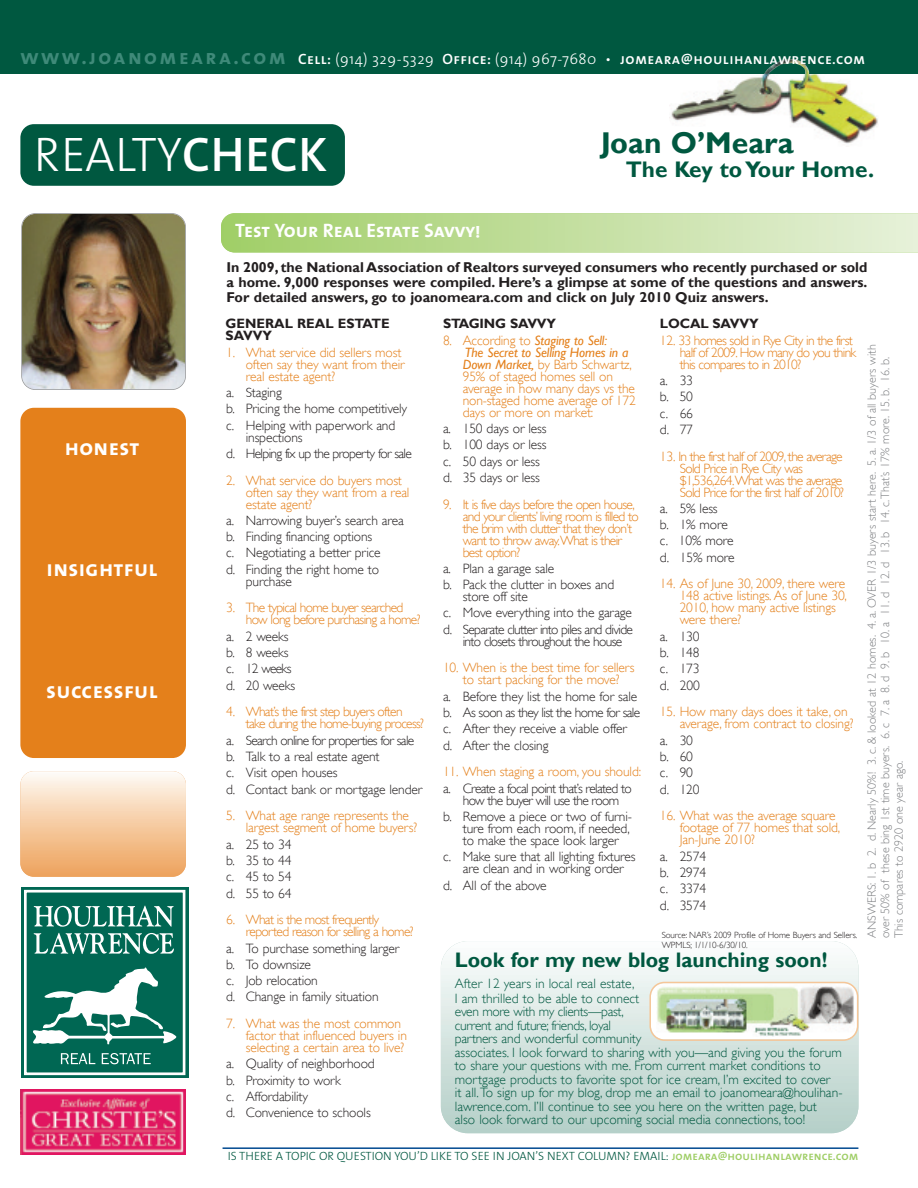
<style>
.page{position:relative;width:918px;height:1188px;background:#fff}
.page>*{position:absolute;margin:0;border:0;box-sizing:border-box;transform-origin:0 0}
.t1{font:300 48.9px "The Mix";color:#fff}
.t2{font:700 30px "Gill Sans";color:#005840}
.t3{font:22.5px "The Mix Bold Caps";letter-spacing:.02em;color:#fff}
.t4{font:700 22.5px "Gill Sans";color:#005840}
.t5{font:700 21px "Gill Sans";color:#005840}
.t6{font:21px "The Mix Bold Caps";letter-spacing:.115em;color:#3f8a79}
.t7{font:19.5px "The Mix Bold Caps";color:#fff}
.t8{font:15px "The Mix Semi Bold Caps";letter-spacing:.03em;color:#fff}
.t9{font:700 14.25px/15px "Gill Sans";color:#231f20;text-align:justify}
.t10{font:300 13.5px/16.4px "Gill Sans";letter-spacing:-.01em;color:#231f20}
.t11{font:300 13.5px/12px "Gill Sans";letter-spacing:-.01em;color:#e4801b}
.t12{font:300 13.5px/12px "Gill Sans";letter-spacing:-.05em;color:#e4801b}
.t13{font:300 13.5px/13.5px "Gill Sans";color:#005840}
.t14{font:300 13.5px/16.4px "Gill Sans";letter-spacing:-.05em;color:#231f20}
.t15{font:700 13.5px/12px "Gill Sans";letter-spacing:-.01em;color:#231f20}
.t16{font:300 12px/13.5px "Gill Sans";color:#808285}
.t17{font:300 12px "The Mix";color:#005840}
.t18{font:300 9px/10.4px "Gill Sans";letter-spacing:-.01em;color:#231f20}
.s1{font-family:"The Mix";font-weight:300}
.s2{font-family:"The Mix Semi Bold Caps";font-weight:400}
.s3{font-weight:400;font-style:italic}
.s4{font-family:"The Mix Semi Bold Caps";font-weight:400;color:#9fce66}
</style>
<div class="page">
<img style="left:671px;top:74px;width:207px;height:70px">
<div style="left:0;top:0;width:918px;height:74px;background:#005840"></div>
<div style="left:20px;top:771px;width:166px;height:106px;background:linear-gradient(to bottom,#fefaf3,#eea15a);border-radius:14px"></div>
<svg style="left:221px;top:213px;width:697px;height:39px;background:#c3dfa0"></svg>
<div style="left:20px;top:124px;width:325px;height:62px;background:#005840;border-radius:14px"></div>
<div style="left:20px;top:408px;width:166px;height:350px;background:#e4801b;border-radius:13px"></div>
<img style="left:22px;top:214px;width:163px;height:175px;border-radius:14px">
<div style="left:21px;top:213px;width:165px;height:177px;border:2px solid #939598;border-radius:14px"></div>
<div style="left:21px;top:887px;width:167px;height:191px;background:#006753"></div>
<div style="left:24px;top:890px;width:161px;height:185px;border:3px solid #fff"></div>
<svg style="left:34px;top:906px;width:140px;height:21px"></svg>
<svg style="left:34px;top:933px;width:140px;height:21px"></svg>
<svg style="left:33px;top:967px;width:143px;height:78px"></svg>
<svg style="left:61px;top:1053px;width:34px;height:11px"></svg>
<svg style="left:102px;top:1053px;width:49px;height:11px"></svg>
<img style="left:21px;top:1089px;width:165px;height:66px">
<hr style="left:223px;top:1147px;width:635px;height:2px;background:#014990">
<div style="left:441px;top:941px;width:417px;height:192px;background:linear-gradient(to bottom,#fbfdfc,#b4cfc8);border-radius:27px"></div>
<img style="left:764px;top:59px;width:45px;height:15px">
<img style="left:649px;top:982px;width:209px;height:59px">
<h3 class="t6" style="left:20px;top:50px;width:267px">www.joanomeara.com</h3>
<p class="t8" style="left:298px;top:54px;width:569px">Cell: <span class="s1">(914) 329-5329</span> Office: <span class="s1">(914) 967-7680 •</span> jomeara@houlihanlawrence.com</p>
<h1 class="t1" style="left:34px;top:138px;width:295px">REALTY<span class="s2">CHECK</span></h1>
<h3 class="t7" style="left:235px;top:223px;width:247px">Test Your Real Estate Savvy!</h3>
<h2 class="t2" style="left:601px;top:125px;width:194px">Joan O’Meara</h2>
<h3 class="t4" style="left:626px;top:156px;width:250px">The Key toYour Home.</h3>
<h3 class="t3" style="left:65px;top:440px;width:76px">honest</h3>
<h3 class="t3" style="left:46px;top:561px;width:113px">insightful</h3>
<h3 class="t3" style="left:46px;top:683px;width:113px">successful</h3>
<p class="t9" style="left:226px;top:259px;width:642px">In 2009, the National Association of Realtors surveyed consumers who recently purchased or sold a home. 9,000 responses were compiled. Here’s a glimpse at some of the questions and answers.<br>For detailed answers, go to joanomeara.com and click on July 2010 Quiz answers.</p>
<p class="t15" style="left:226px;top:318px;width:166px">GENERAL REAL ESTATE<br>SAVVY</p>
<p class="t11" style="left:246px;top:346px;width:160px;text-indent:-20px">1. What service did sellers most often say they want from their real estate agent?</p>
<p class="t10" style="left:226px;top:384px;width:182px">a. Staging<br>b. Pricing the home competitively c. Helping with paperwork and</p>
<p class="t14" style="left:226px;top:429px;width:187px;text-indent:20px">inspections<br>d. Helping fix up the property for sale</p>
<p class="t11" style="left:246px;top:474px;width:165px;text-indent:-20px">2. What service do buyers most often say they want from a real estate agent?</p>
<p class="t10" style="left:226px;top:512px;width:179px">a. Narrowing buyer’s search area b. Finding financing options<br>c. Negotiating a better price<br>d. Finding the right home to</p>
<p class="t10" style="left:246px;top:573px;width:48px">purchase</p>
<p class="t12" style="left:246px;top:602px;width:176px;text-indent:-20px">3. The typical home buyer searched how long before purchasing a home?</p>
<p class="t10" style="left:226px;top:628px;width:71px">a. 2 weeks b. 8 weeks c. 12 weeks d. 20 weeks</p>
<p class="t12" style="left:246px;top:706px;width:180px;text-indent:-20px">4. What’s the first step buyers often take during the home-buying process?</p>
<p class="t10" style="left:226px;top:732px;width:198px">a. Search online for properties for sale b. Talk to a real estate agent<br>c. Visit open houses<br>d. Contact bank or mortgage lender</p>
<p class="t11" style="left:246px;top:810px;width:173px;text-indent:-20px">5. What age range represents the largest segment of home buyers?</p>
<p class="t10" style="left:226px;top:836px;width:67px;text-align:justify">a. 25 to 34 b. 35 to 44 c. 45 to 54 d. 55 to 64</p>
<p class="t12" style="left:246px;top:914px;width:169px;text-indent:-20px">6. What is the most frequently reported reason for selling a home?</p>
<p class="t10" style="left:226px;top:940px;width:175px">a. To purchase something larger b. To downsize<br>c. Job relocation<br>d. Change in family situation</p>
<p class="t11" style="left:246px;top:1018px;width:163px;text-indent:-20px">7. What was the most common factor that influenced buyers in selecting a certain area to live?</p>
<p class="t10" style="left:226px;top:1056px;width:150px">a. Quality of neighborhood b. Proximity to work<br>c. Affordability<br>d. Convenience to schools</p>
<p class="t15" style="left:443px;top:318px;width:115px">STAGING SAVVY</p>
<p class="t11" style="left:463px;top:334px;width:175px;text-indent:-20px">8. According to <span class="s3">Staging to Sell:<br>The Secret to Selling Homes in a<br>Down Market,</span> by Barb Schwartz,<br>95% of staged homes sell on average in how many days vs the non-staged home average of 172 days or more on market:</p>
<p class="t10" style="left:443px;top:420px;width:105px">a. 150 days or less b. 100 days or less c. 50 days or less d. 35 days or less</p>
<p class="t12" style="left:463px;top:498px;width:178px;text-indent:-20px">9. It is five days before the open house, and your clients’ living room is filled to the brim with clutter that they don’t want to throw away.What is their best option?</p>
<p class="t10" style="left:443px;top:560px;width:173px">a. Plan a garage sale<br>b. Pack the clutter in boxes and</p>
<p class="t10" style="left:443px;top:589px;width:191px;text-indent:20px">store off site<br>c. Move everything into the garage d. Separate clutter into piles and divide</p>
<p class="t14" style="left:463px;top:633px;width:161px">into closets throughout the house</p>
<p class="t11" style="left:443px;top:662px;width:193px;text-align:center">10. When is the best time for sellers to start packing for the move?</p>
<p class="t10" style="left:443px;top:688px;width:199px">a. Before they list the home for sale b. As soon as they list the home for sale c. After they receive a viable offer<br>d. After the closing</p>
<p class="t11" style="left:443px;top:766px;width:200px">11. When staging a room, you should:</p>
<p class="t14" style="left:443px;top:782px;width:190px;line-height:12px;text-align:center">a. Create a focal point that’s related to how the buyer will use the room</p>
<p class="t10" style="left:463px;top:811px;width:171px;line-height:12px;text-indent:-20px">b. Remove a piece or two of furni&shy;ture from each room, if needed, to make the space look larger</p>
<p class="t10" style="left:443px;top:851px;width:194px;line-height:12px;text-align:center">c. Make sure that all lighting fixtures are clean and in working order</p>
<p class="t10" style="left:443px;top:877px;width:105px">d. All of the above</p>
<p class="t15" style="left:660px;top:318px;width:100px">LOCAL SAVVY</p>
<p class="t12" style="left:680px;top:334px;width:178px;text-indent:-20px">12. 33 homes sold in Rye City in the first half of 2009. How many do you think this compares to in 2010?</p>
<p class="t10" style="left:660px;top:372px;width:35px;text-align:justify">a. 33 b. 50 c. 66 d. 77</p>
<p class="t12" style="left:680px;top:450px;width:166px;text-indent:-20px">13. In the first half of 2009, the average Sold Price in Rye City was $1,536,264.What was the average Sold Price for the first half of 2010?</p>
<p class="t10" style="left:660px;top:500px;width:76px">a. 5% less<br>b. 1% more c. 10% more d. 15% more</p>
<p class="t11" style="left:680px;top:578px;width:169px;text-indent:-20px">14. As of June 30, 2009, there were<br>148 active listings. As of June 30,<br>2010, how many active listings were there?</p>
<p class="t10" style="left:660px;top:628px;width:41px;text-align:justify">a. 130 b. 148 c. 173 d. 200</p>
<p class="t11" style="left:680px;top:706px;width:175px;text-indent:-20px">15. How many days does it take, on average, from contract to closing?</p>
<p class="t10" style="left:660px;top:732px;width:41px">a. 30 b. 60 c. 90 d. 120</p>
<p class="t11" style="left:680px;top:810px;width:162px;text-indent:-20px">16. What was the average square footage of 77 homes that sold,<br>Jan-June 2010?</p>
<p class="t10" style="left:660px;top:848px;width:48px;text-align:justify">a. 2574 b. 2974 c. 3374 d. 3574</p>
<p class="t18" style="left:662px;top:930px;width:197px">Source: NAR’s 2009 Profile of Home Buyers and Sellers.<br>WPMLS; 1/1/10-6/30/10.</p>
<h3 class="t5" style="left:455px;top:948px;width:374px">Look for my new blog launching soon!</h3>
<p class="t13" style="left:455px;top:976px;width:186px;line-height:14.9px">After 12 years in local real estate,<br>I am thrilled to be able to connect</p>
<p class="t13" style="left:455px;top:1005px;width:389px">even more with my clients—past,<br>current and future; friends, loyal<br>partners and wonderful community<br>associates. I look forward to sharing with you—and giving you the forum to share your questions with me. From current market conditions to mortgage products to favorite spot for ice cream, I’m excited to cover<br>it all.To sign up for my blog, drop me an email to joanomeara@houlihan&shy;lawrence.com. I’ll continue to see you here on the written page, but<br>also look forward to our upcoming social media connections, too!</p>
<p class="t17" style="left:228px;top:1152px;width:632px">IS THERE A TOPIC OR QUESTION YOU’D LIKE TO SEE IN JOAN’S NEXT COLUMN? EMAIL: <span class="s4">jomeara@houlihanlawrence.com</span></p>
<p class="t16" style="left:865px;top:938px;width:595px;rotate:-90deg">ANSWERS: 1. b 2. d. Nearly 50%! 3. c. &amp; looked at 12 homes. 4. a. OVER 1/3 buyers start here. 5. a. 1/3 of all buyers with over 50% of these bing 1st time buyers. 6. c 7. a 8. d 9. b 10. a 11. d 12. d 13. b 14. c.That’s 17% more. 15. b. 16. b.<br>This compares to 2920 one year ago.</p>
</div>
